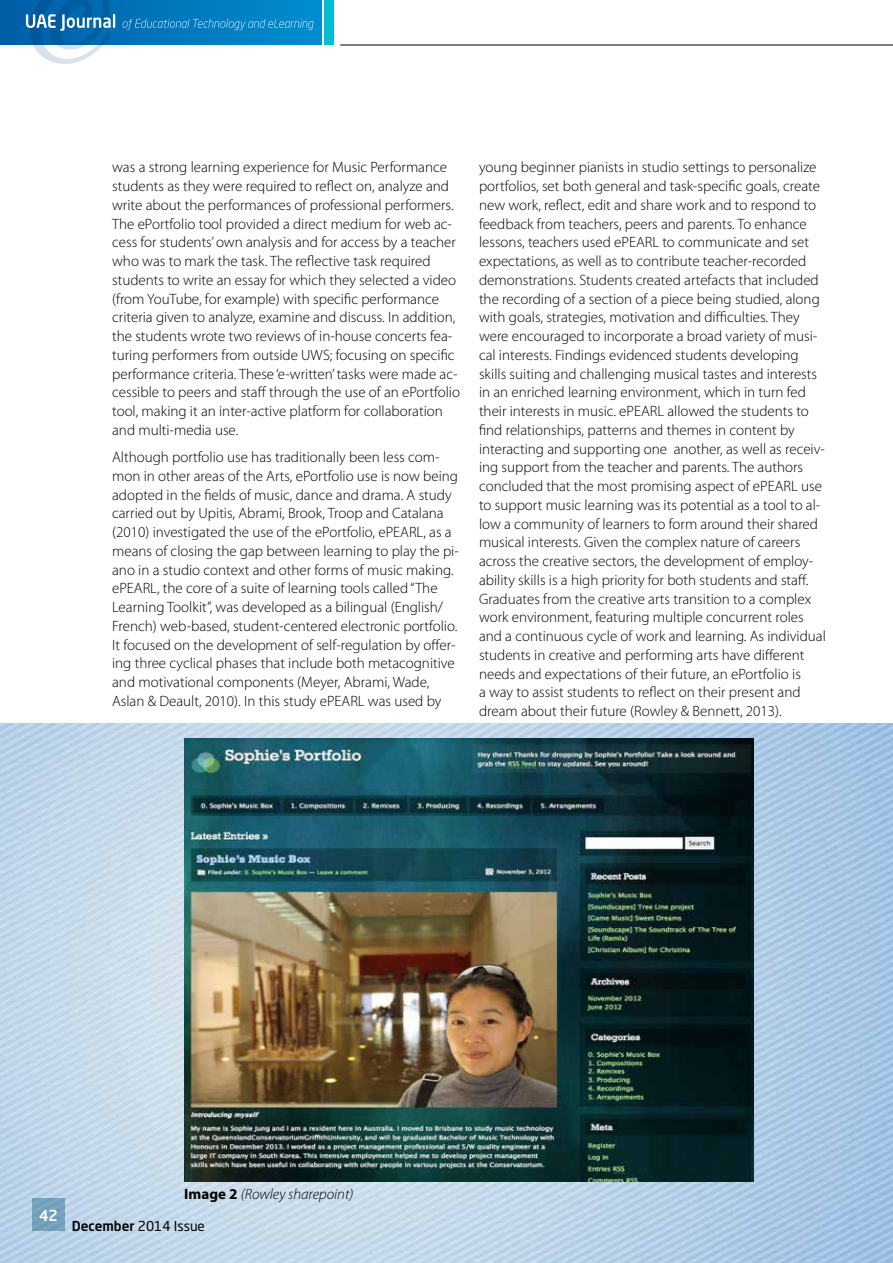
<style>
.page{position:relative;width:893px;height:1263px;background:#fff}
.page>*{position:absolute;margin:0;border:0;box-sizing:border-box;transform-origin:0 0}
.t1{font:300 15px/18.8px "Myriad Pro";color:#000}
.t2{font:italic 300 15px "Myriad Pro";color:#000}
.t3{font:500 15px "Neo Sans Std";color:#fff}
.t4{font:13.5px "Neo Sans Std";color:#000}
.s1{font-weight:700;font-style:normal}
.s2{font-weight:500}
</style>
<div class="page">
<img style="left:0;top:724px;width:893px;height:539px">
<img style="left:184px;top:739px;width:570px;height:442px">
<svg style="left:0;top:0;width:321px;height:45px;background:#0079bd"></svg>
<div style="left:324px;top:0;width:10px;height:45px;background:#00bdcf"></div>
<svg style="left:26px;top:0;width:89px;height:64px"></svg>
<svg style="left:123px;top:19px;width:190px;height:11px;background:#208dc9"></svg>
<hr style="left:340px;top:45px;width:553px;height:1px;background:#000">
<div style="left:32px;top:1198px;width:33px;height:33px;background:#74a1bc"></div>
<p class="t1" style="left:112px;top:158px;width:349px">was a strong learning experience for Music Performance students as they were required to reflect on, analyze and write about the performances of professional performers.<br>The ePortfolio tool provided a direct medium for web ac&shy;cess for students’ own analysis and for access by a teacher who was to mark the task. The reflective task required students to write an essay for which they selected a video (from YouTube, for example) with specific performance criteria given to analyze, examine and discuss. In addition, the students wrote two reviews of in-house concerts fea&shy;turing performers from outside UWS; focusing on specific performance criteria. These ‘e-written’ tasks were made ac&shy;cessible to peers and staff through the use of an ePortfolio tool, making it an inter-active platform for collaboration and multi-media use.</p>
<p class="t1" style="left:112px;top:448px;width:348px">Although portfolio use has traditionally been less com&shy;mon in other areas of the Arts, ePortfolio use is now being adopted in the fields of music, dance and drama. A study carried out by Upitis, Abrami, Brook, Troop and Catalana (2010) investigated the use of the ePortfolio, ePEARL, as a means of closing the gap between learning to play the pi&shy;ano in a studio context and other forms of music making. ePEARL, the core of a suite of learning tools called “The Learning Toolkit”, was developed as a bilingual (English/ French) web-based, student-centered electronic portfolio.<br>It focused on the development of self-regulation by offer&shy;ing three cyclical phases that include both metacognitive and motivational components (Meyer, Abrami, Wade, Aslan &amp; Deault, 2010). In this study ePEARL was used by</p>
<p class="t1" style="left:479px;top:158px;width:348px">young beginner pianists in studio settings to personalize portfolios, set both general and task-specific goals, create new work, reflect, edit and share work and to respond to feedback from teachers, peers and parents. To enhance lessons, teachers used ePEARL to communicate and set expectations, as well as to contribute teacher-recorded demonstrations. Students created artefacts that included the recording of a section of a piece being studied, along with goals, strategies, motivation and difficulties. They were encouraged to incorporate a broad variety of musi&shy;cal interests. Findings evidenced students developing skills suiting and challenging musical tastes and interests in an enriched learning environment, which in turn fed their interests in music. ePEARL allowed the students to find relationships, patterns and themes in content by interacting and supporting one another, as well as receiv&shy;ing support from the teacher and parents. The authors concluded that the most promising aspect of ePEARL use to support music learning was its potential as a tool to al&shy;low a community of learners to form around their shared musical interests. Given the complex nature of careers across the creative sectors, the development of employ&shy;ability skills is a high priority for both students and staff.<br>Graduates from the creative arts transition to a complex work environment, featuring multiple concurrent roles and a continuous cycle of work and learning. As individual students in creative and performing arts have different needs and expectations of their future, an ePortfolio is<br>a way to assist students to reflect on their present and dream about their future (Rowley &amp; Bennett, 2013).</p>
<p class="t3" style="left:39px;top:1206px;width:20px">42</p>
<p class="t2" style="left:184px;top:1186px;width:171px"><span class="s1">Image 2</span> (Rowley sharepoint)</p>
<p class="t4" style="left:72px;top:1218px;width:135px"><span class="s2">December</span> 2014 Issue</p>
</div>
